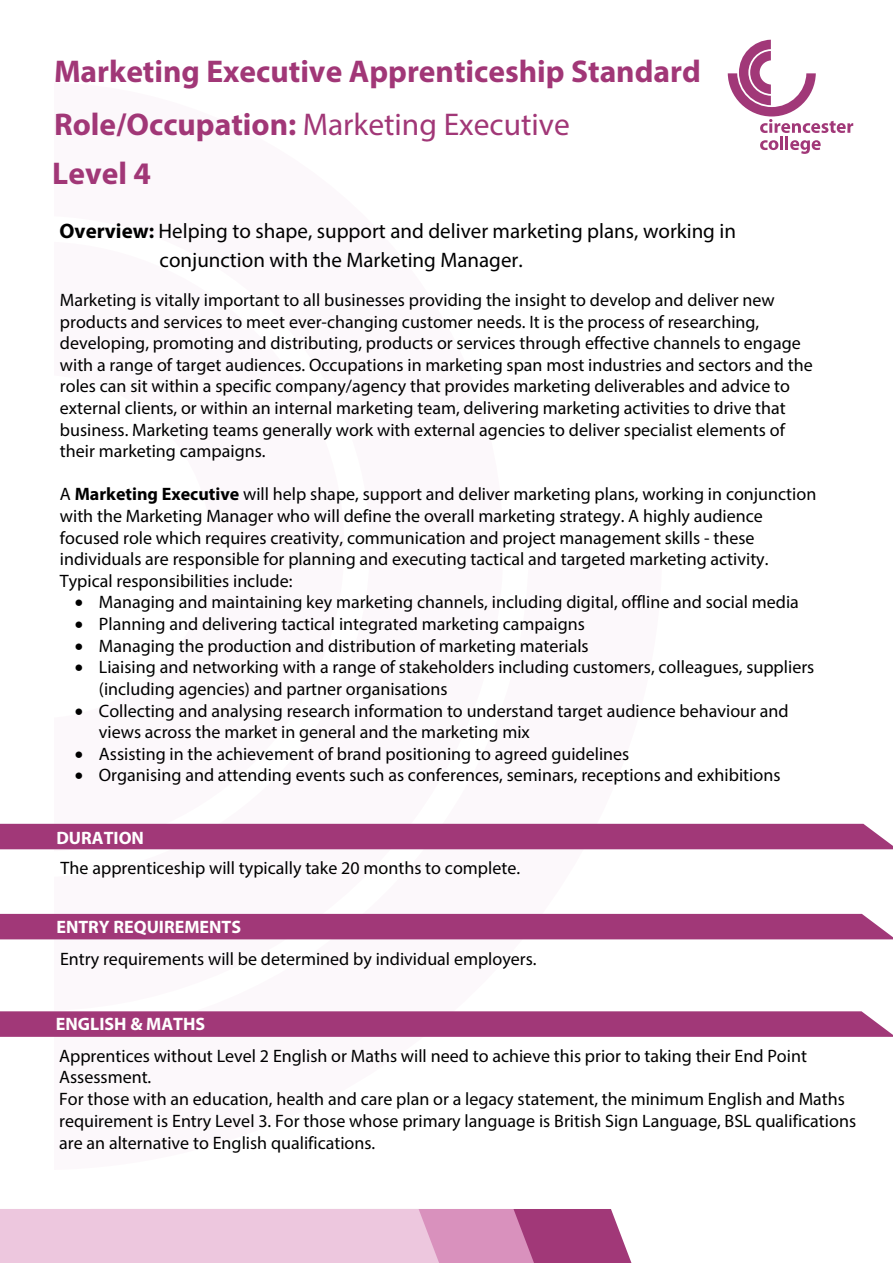
<style>
.page{position:relative;width:893px;height:1263px;background:#fff}
.page>*{position:absolute;margin:0;border:0;box-sizing:border-box;transform-origin:0 0}
.t1{font:700 31.5px/52.7px "Myriad Pro";color:#a13777}
.t2{font:21px/29.2px "Myriad Pro";color:#000}
.t3{font:18px/21.6px "Myriad Pro";color:#000}
.t4{font:700 18px "Myriad Pro";color:#fff}
.s1{font-weight:400}
.s2{font-weight:700}
</style>
<div class="page">
<svg style="left:0;top:1209px;width:631px;height:54px;background:#dea9c9"></svg>
<svg style="left:728px;top:40px;width:125px;height:93px"></svg>
<svg style="left:760px;top:140px;width:18px;height:10px"></svg>
<hr style="left:780px;top:136px;width:3px;height:14px;background:#a13878">
<hr style="left:785px;top:136px;width:3px;height:14px;background:#a13878">
<svg style="left:790px;top:140px;width:31px;height:14px"></svg>
<div style="left:0;top:824px;width:893px;height:25px;background:#a13878"></div>
<div style="left:0;top:914px;width:893px;height:25px;background:#a13878"></div>
<svg style="left:0;top:1011px;width:893px;height:26px;background:#a43e7c"></svg>
<h1 class="t1" style="left:54px;top:45px;width:648px">Marketing Executive Apprenticeship Standard<br>Role/Occupation: <span class="s1">Marketing Executive</span></h1>
<h1 class="t1" style="left:52px;top:146px;width:100px">Level 4</h1>
<p class="t2" style="left:160px;top:216px;width:578px;text-indent:-100px"><span class="s2">Overview:</span> Helping to shape, support and deliver marketing plans, working in conjunction with the Marketing Manager.</p>
<p class="t3" style="left:60px;top:289px;width:754px">Marketing is vitally important to all businesses providing the insight to develop and deliver new products and services to meet ever-changing customer needs. It is the process of researching, developing, promoting and distributing, products or services through effective channels to engage with a range of target audiences. Occupations in marketing span most industries and sectors and the roles can sit within a specific company/agency that provides marketing deliverables and advice to external clients, or within an internal marketing team, delivering marketing activities to drive that business. Marketing teams generally work with external agencies to deliver specialist elements of their marketing campaigns.</p>
<p class="t3" style="left:60px;top:483px;width:758px">A <span class="s2">Marketing Executive</span> will help shape, support and deliver marketing plans, working in conjunction with the Marketing Manager who will define the overall marketing strategy. A highly audience focused role which requires creativity, communication and project management skills - these individuals are responsible for planning and executing tactical and targeted marketing activity.<br>Typical responsibilities include:</p>
<p class="t3" style="left:75px;top:591px;width:726px">• Managing and maintaining key marketing channels, including digital, offline and social media</p>
<p class="t3" style="left:75px;top:613px;width:512px">• Planning and delivering tactical integrated marketing campaigns</p>
<p class="t3" style="left:75px;top:635px;width:515px">• Managing the production and distribution of marketing materials</p>
<p class="t3" style="left:99px;top:656px;width:717px;text-indent:-24px">• Liaising and networking with a range of stakeholders including customers, colleagues, suppliers (including agencies) and partner organisations</p>
<p class="t3" style="left:99px;top:699px;width:691px;text-indent:-24px">• Collecting and analysing research information to understand target audience behaviour and views across the market in general and the marketing mix</p>
<p class="t3" style="left:75px;top:743px;width:556px">• Assisting in the achievement of brand positioning to agreed guidelines</p>
<p class="t3" style="left:75px;top:764px;width:707px">• Organising and attending events such as conferences, seminars, receptions and exhibitions</p>
<p class="t4" style="left:56px;top:826px;width:89px">DURATION</p>
<p class="t3" style="left:61px;top:856px;width:461px">The apprenticeship will typically take 20 months to complete.</p>
<p class="t4" style="left:56px;top:915px;width:186px">ENTRY REQUIREMENTS</p>
<p class="t3" style="left:60px;top:948px;width:478px">Entry requirements will be determined by individual employers.</p>
<p class="t4" style="left:56px;top:1012px;width:151px">ENGLISH &amp; MATHS</p>
<p class="t3" style="left:59px;top:1044px;width:798px">Apprentices without Level 2 English or Maths will need to achieve this prior to taking their End Point Assessment.<br>For those with an education, health and care plan or a legacy statement, the minimum English and Maths requirement is Entry Level 3. For those whose primary language is British Sign Language, BSL qualifications are an alternative to English qualifications.</p>
</div>
